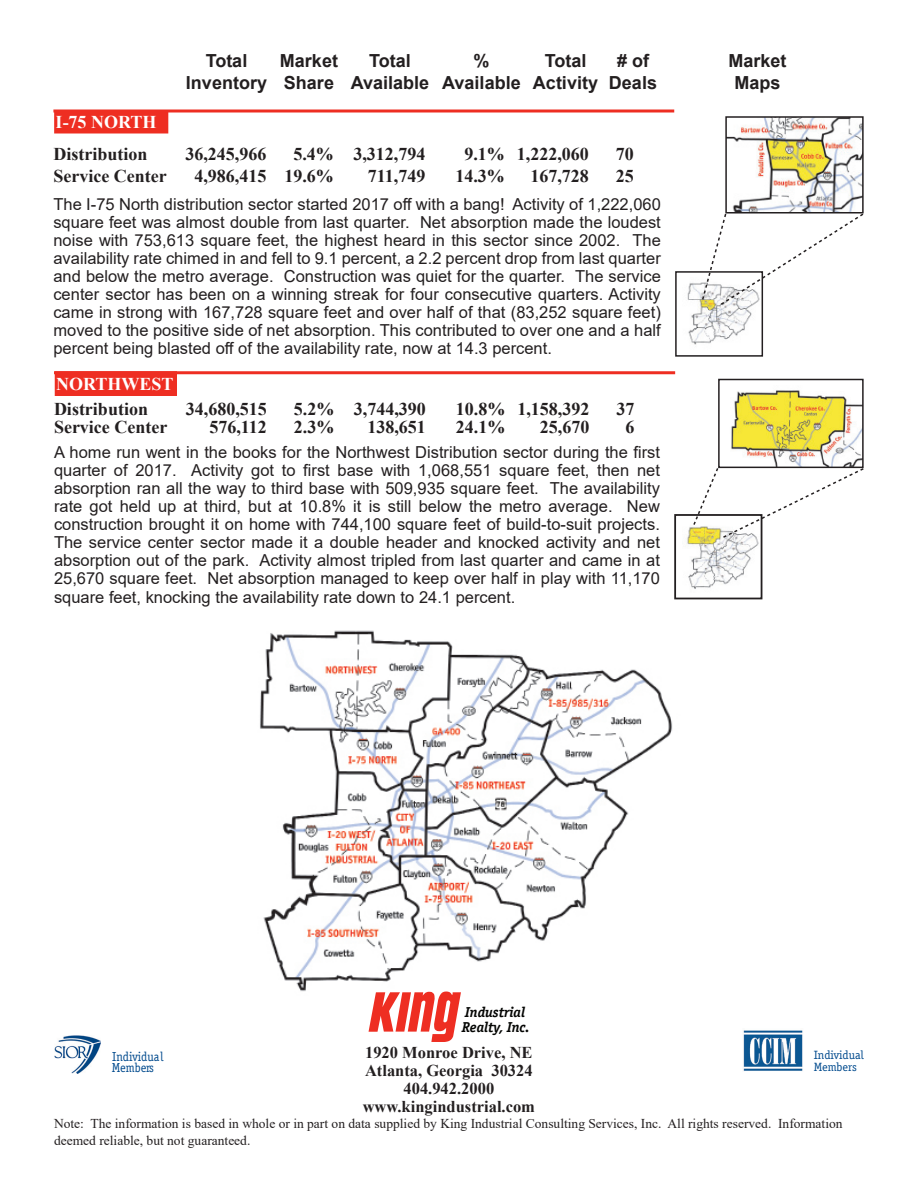
<style>
.page{position:relative;width:918px;height:1188px;background:#fff}
.page>*{position:absolute;margin:0;border:0;box-sizing:border-box;transform-origin:0 0}
.area_boxes{font:700 18px "Times New Roman";color:#231f20}
.area_header{font:700 18px "Arial";color:#231f20}
.t1{font:700 18px "Times New Roman";color:#fff}
.t2{font:16.5px/18px "Arial";color:#231f20;text-align:justify}
.t3{font:700 16.5px "Times New Roman";color:#231f20}
.t4{font:italic 700 14.4px/14.7px "Officina Ser ITC";color:#040503}
.t5{font:13.5px/16.2px "Times New Roman";color:#231f20}
.t6{font:13.05px "Officina Ser ITC";color:#004a8d;scale:.92 1}
.t7{font:12px/12px "Officina Ser ITC";color:#004a8d}
</style>
<div class="page">
<img style="left:260px;top:630px;width:413px;height:362px">
<img style="left:54px;top:1036px;width:46px;height:38px">
<img style="left:743px;top:1030px;width:60px;height:41px">
<svg style="left:369px;top:991px;width:92px;height:51px"></svg>
<hr style="left:54px;top:371px;width:621px;height:3px;background:#ee2e22">
<div style="left:56px;top:372px;width:120px;height:23px;background:#ee2e22"></div>
<div style="left:55px;top:371px;width:122px;height:25px;border:2px solid #ee2e22"></div>
<img style="left:731px;top:390px;width:130px;height:75px">
<div style="left:718px;top:379px;width:146px;height:89px;border:2px solid #231f20"></div>
<img style="left:686px;top:527px;width:73px;height:62px">
<div style="left:674px;top:514px;width:88px;height:85px;border:2px solid #231f20"></div>
<svg style="left:692px;top:466px;width:172px;height:73px"></svg>
<hr style="left:53px;top:110px;width:621px;height:2px;background:#ee2e22">
<div style="left:55px;top:111px;width:113px;height:22px;background:#ee2e22"></div>
<div style="left:54px;top:110px;width:114px;height:24px;border:2px solid #ee2e22"></div>
<img style="left:728px;top:119px;width:133px;height:92px">
<div style="left:725px;top:116px;width:139px;height:98px;border:2px solid #231f20"></div>
<img style="left:687px;top:282px;width:65px;height:63px">
<div style="left:675px;top:271px;width:88px;height:86px;border:2px solid #231f20"></div>
<svg style="left:701px;top:212px;width:163px;height:94px"></svg>
<p class="t1" style="left:56px;top:109px;width:102px">I-75 NORTH</p>
<p class="area_header" style="left:206px;top:48px;width:43px">Total</p>
<p class="area_header" style="left:280px;top:48px;width:60px">Market</p>
<p class="area_header" style="left:369px;top:48px;width:43px">Total</p>
<p class="area_header" style="left:474px;top:48px;width:18px">%</p>
<p class="area_header" style="left:545px;top:48px;width:43px">Total</p>
<p class="area_header" style="left:617px;top:48px;width:34px"># of</p>
<p class="area_header" style="left:728px;top:48px;width:60px">Market</p>
<p class="area_header" style="left:186px;top:70px;width:473px">Inventory Share Available Available Activity Deals</p>
<p class="area_header" style="left:735px;top:70px;width:48px">Maps</p>
<p class="area_boxes" style="left:53px;top:141px;width:96px">Distribution</p>
<p class="area_boxes" style="left:185px;top:141px;width:82px">36,245,966</p>
<p class="area_boxes" style="left:293px;top:141px;width:133px">5.4% 3,312,794</p>
<p class="area_boxes" style="left:464px;top:141px;width:126px">9.1% 1,222,060</p>
<p class="area_boxes" style="left:616px;top:141px;width:19px">70</p>
<p class="area_boxes" style="left:53px;top:163px;width:115px">Service Center</p>
<p class="area_boxes" style="left:194px;top:163px;width:141px">4,986,415 19.6%</p>
<p class="area_boxes" style="left:368px;top:163px;width:59px">711,749</p>
<p class="area_boxes" style="left:455px;top:163px;width:51px">14.3%</p>
<p class="area_boxes" style="left:530px;top:163px;width:60px">167,728</p>
<p class="area_boxes" style="left:616px;top:163px;width:19px">25</p>
<p class="t2" style="left:53px;top:195px;width:609px">The I-75 North distribution sector started 2017 off with a bang! Activity of 1,222,060 square feet was almost double from last quarter. Net absorption made the loudest noise with 753,613 square feet, the highest heard in this sector since 2002. The availability rate chimed in and fell to 9.1 percent, a 2.2 percent drop from last quarter and below the metro average. Construction was quiet for the quarter. The service center sector has been on a winning streak for four consecutive quarters. Activity came in strong with 167,728 square feet and over half of that (83,252 square feet) moved to the positive side of net absorption. This contributed to over one and a half percent being blasted off of the availability rate, now at 14.3 percent.</p>
<p class="t1" style="left:56px;top:371px;width:119px">NORTHWEST</p>
<p class="area_boxes" style="left:54px;top:396px;width:96px">Distribution</p>
<p class="area_boxes" style="left:186px;top:396px;width:82px">34,680,515</p>
<p class="area_boxes" style="left:294px;top:396px;width:133px">5.2% 3,744,390</p>
<p class="area_boxes" style="left:456px;top:396px;width:135px">10.8% 1,158,392</p>
<p class="area_boxes" style="left:616px;top:396px;width:19px">37</p>
<p class="area_boxes" style="left:54px;top:414px;width:115px">Service Center</p>
<p class="area_boxes" style="left:209px;top:414px;width:59px">576,112</p>
<p class="area_boxes" style="left:294px;top:414px;width:42px">2.3%</p>
<p class="area_boxes" style="left:367px;top:414px;width:60px">138,651</p>
<p class="area_boxes" style="left:456px;top:414px;width:51px">24.1%</p>
<p class="area_boxes" style="left:540px;top:414px;width:51px">25,670</p>
<p class="area_boxes" style="left:625px;top:414px;width:10px">6</p>
<p class="t2" style="left:54px;top:443px;width:608px">A home run went in the books for the Northwest Distribution sector during the first quarter of 2017. Activity got to first base with 1,068,551 square feet, then net absorption ran all the way to third base with 509,935 square feet. The availability rate got held up at third, but at 10.8% it is still below the metro average. New construction brought it on home with 744,100 square feet of build-to-suit projects.<br>The service center sector made it a double header and knocked activity and net absorption out of the park. Activity almost tripled from last quarter and came in at 25,670 square feet. Net absorption managed to keep over half in play with 11,170</p>
<p class="t2" style="left:54px;top:588px;width:463px">square feet, knocking the availability rate down to 24.1 percent.</p>
<p class="t4" style="left:462px;top:1005px;width:69px">Industrial<br>Realty, Inc.</p>
<p class="t3" style="left:365px;top:1041px;width:169px">1920 Monroe Drive, NE</p>
<p class="t3" style="left:365px;top:1059px;width:169px">Atlanta, Georgia 30324</p>
<p class="t3" style="left:404px;top:1077px;width:92px">404.942.2000</p>
<p class="t3" style="left:363px;top:1095px;width:174px">www.kingindustrial.com</p>
<p class="t6" style="left:112px;top:1060px;width:47px">Members</p>
<p class="t7" style="left:814px;top:1049px;width:52px">Individual<br>Members</p>
<p class="t6" style="left:112px;top:1049px;width:57px">Individual</p>
<p class="t5" style="left:54px;top:1115px;width:790px">Note: The information is based in whole or in part on data supplied by King Industrial Consulting Services, Inc. All rights reserved. Information deemed reliable, but not guaranteed.</p>
</div>
